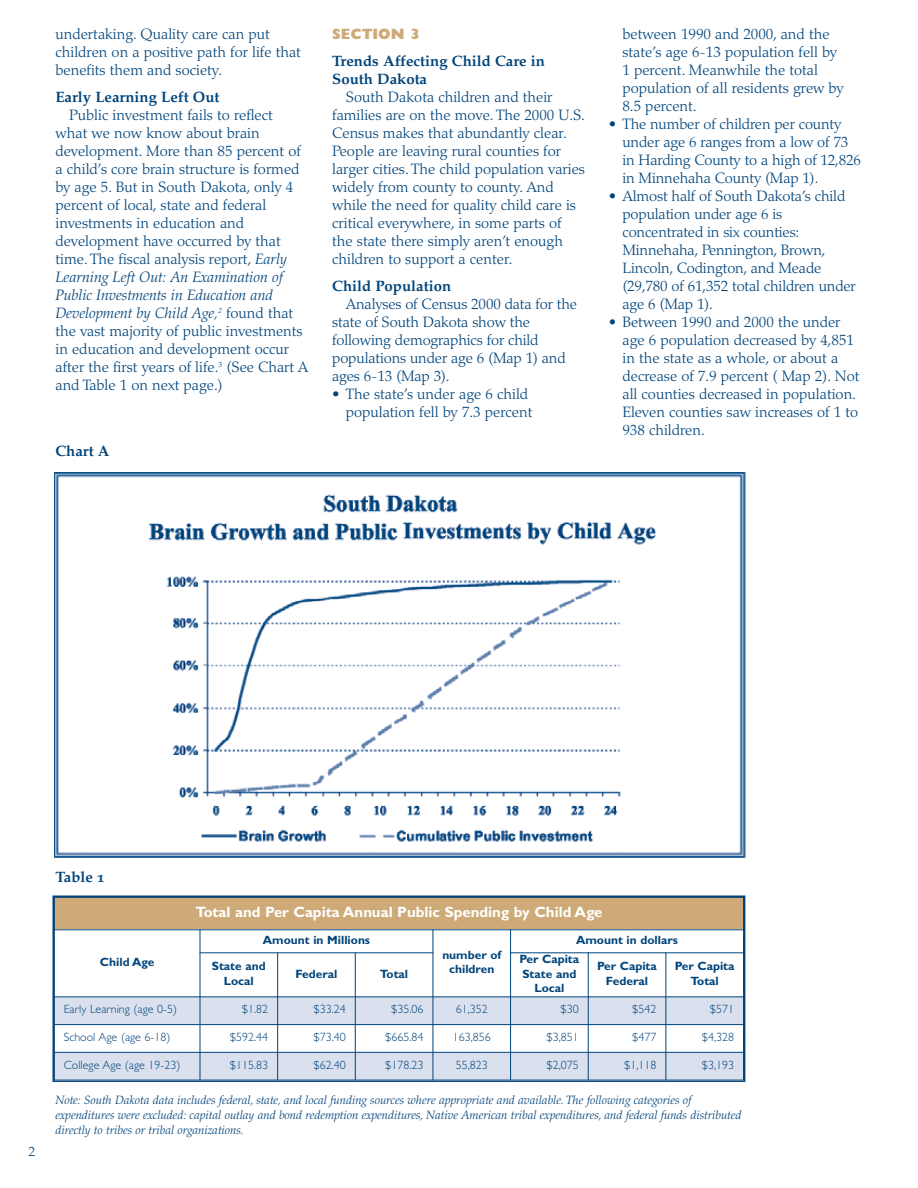
<style>
.page{position:relative;width:918px;height:1188px;background:#fff}
.page>*{position:absolute;margin:0;border:0;box-sizing:border-box;transform-origin:0 0}
.t1{font:300 15px/18px "Palatino";color:#00447b}
.t2{font:15px/18px "Palatino Bold Os F";color:#00447b}
.t3{font:700 15px "Gill Sans";color:#fff}
.t4{font:800 15px "Gill Sans";color:#ceaa78}
.t5{font:300 13.5px "Palatino";color:#00447b}
.t6{font:italic 300 12px/15px "Palatino";color:#00447b}
.t7{font:300 12px "Gill Sans";color:#00447b}
.t8{font:700 12px/14.4px "Gill Sans";color:#00447b;text-align:center}
.s1{font-style:italic}
</style>
<div class="page">
<div style="left:54px;top:897px;width:690px;height:33px;background:#ceaa78"></div>
<div style="left:54px;top:997px;width:146px;height:28px;background:#dae0ed"></div>
<div style="left:200px;top:997px;width:78px;height:28px;background:#dae0ed"></div>
<div style="left:278px;top:997px;width:77px;height:28px;background:#dae0ed"></div>
<div style="left:355px;top:997px;width:78px;height:28px;background:#dae0ed"></div>
<div style="left:433px;top:997px;width:78px;height:28px;background:#dae0ed"></div>
<div style="left:511px;top:997px;width:77px;height:28px;background:#dae0ed"></div>
<div style="left:588px;top:997px;width:78px;height:28px;background:#dae0ed"></div>
<div style="left:666px;top:997px;width:78px;height:28px;background:#dae0ed"></div>
<div style="left:54px;top:1052px;width:146px;height:28px;background:#dae0ed"></div>
<div style="left:200px;top:1052px;width:78px;height:28px;background:#dae0ed"></div>
<div style="left:278px;top:1052px;width:77px;height:28px;background:#dae0ed"></div>
<div style="left:355px;top:1052px;width:78px;height:28px;background:#dae0ed"></div>
<div style="left:433px;top:1052px;width:78px;height:28px;background:#dae0ed"></div>
<div style="left:511px;top:1052px;width:77px;height:28px;background:#dae0ed"></div>
<div style="left:588px;top:1052px;width:78px;height:28px;background:#dae0ed"></div>
<div style="left:666px;top:1052px;width:78px;height:28px;background:#dae0ed"></div>
<hr style="left:54px;top:897px;width:1px;height:183px;background:#00447b">
<hr style="left:200px;top:929px;width:1px;height:151px;background:#00447b">
<hr style="left:277px;top:952px;width:1px;height:128px;background:#00447b">
<hr style="left:355px;top:952px;width:1px;height:128px;background:#00447b">
<hr style="left:433px;top:929px;width:1px;height:151px;background:#00447b">
<hr style="left:510px;top:929px;width:1px;height:151px;background:#00447b">
<hr style="left:588px;top:952px;width:1px;height:128px;background:#00447b">
<hr style="left:666px;top:952px;width:1px;height:128px;background:#00447b">
<hr style="left:743px;top:897px;width:1px;height:183px;background:#00447b">
<hr style="left:54px;top:897px;width:690px;height:1px;background:#00447b">
<hr style="left:54px;top:929px;width:690px;height:1px;background:#00447b">
<hr style="left:200px;top:952px;width:233px;height:1px;background:#00447b">
<hr style="left:510px;top:952px;width:234px;height:1px;background:#00447b">
<hr style="left:54px;top:996px;width:690px;height:1px;background:#00447b">
<hr style="left:54px;top:1024px;width:690px;height:1px;background:#00447b">
<hr style="left:54px;top:1052px;width:690px;height:1px;background:#00447b">
<hr style="left:54px;top:1080px;width:690px;height:1px;background:#00447b">
<img style="left:54px;top:473px;width:691px;height:385px">
<p class="t1" style="left:56px;top:27px;width:247px">undertaking. Quality care can put children on a positive path for life that benefits them and society.</p>
<p class="t2" style="left:56px;top:90px;width:165px">Early Learning Left Out</p>
<p class="t1" style="left:55px;top:108px;width:254px;text-indent:14px">Public investment fails to reflect what we now know about brain development. More than 85 percent of a child’s core brain structure is formed by age 5. But in South Dakota, only 4 percent of local, state and federal investments in education and development have occurred by that time. The fiscal analysis report, <span class="s1">Early Learning Left Out: An Examination of Public Investments in Education and Development by Child Age,</span><sup>2</sup> found that the vast majority of public investments in education and development occur after the first years of life.<sup>3</sup> (See Chart A and Table 1 on next page.)</p>
<p class="t2" style="left:56px;top:444px;width:56px">Chart A</p>
<p class="t4" style="left:332px;top:28px;width:90px">SECTION 3</p>
<p class="t2" style="left:332px;top:53px;width:214px">Trends Affecting Child Care in<br>South Dakota</p>
<p class="t1" style="left:332px;top:89px;width:254px;text-indent:14px">South Dakota children and their families are on the move. The 2000 U.S.<br>Census makes that abundantly clear.<br>People are leaving rural counties for larger cities. The child population varies widely from county to county. And while the need for quality child care is critical everywhere, in some parts of the state there simply aren’t enough children to support a center.</p>
<p class="t2" style="left:332px;top:278px;width:121px">Child Population</p>
<p class="t1" style="left:332px;top:296px;width:246px;text-indent:14px">Analyses of Census 2000 data for the state of South Dakota show the following demographics for child populations under age 6 (Map 1) and ages 6-13 (Map 3).</p>
<p class="t1" style="left:332px;top:386px;width:202px;text-align:right">• The state’s under age 6 child population fell by 7.3 percent</p>
<p class="t1" style="left:622px;top:27px;width:223px">between 1990 and 2000, and the state’s age 6-13 population fell by<br>1 percent. Meanwhile the total population of all residents grew by<br>8.5 percent.</p>
<p class="t1" style="left:622px;top:117px;width:240px;text-indent:-14px">• The number of children per county under age 6 ranges from a low of 73 in Harding County to a high of 12,826 in Minnehaha County (Map 1).</p>
<p class="t1" style="left:622px;top:189px;width:235px;text-indent:-14px">• Almost half of South Dakota’s child population under age 6 is concentrated in six counties:<br>Minnehaha, Pennington, Brown,<br>Lincoln, Codington, and Meade (29,780 of 61,352 total children under age 6 (Map 1).</p>
<p class="t1" style="left:622px;top:315px;width:239px;text-indent:-14px">• Between 1990 and 2000 the under age 6 population decreased by 4,851 in the state as a whole, or about a decrease of 7.9 percent ( Map 2). Not all counties decreased in population.<br>Eleven counties saw increases of 1 to<br>938 children.</p>
<p class="t5" style="left:28px;top:1146px;width:8px">2</p>
<p class="t2" style="left:56px;top:870px;width:51px">Table 1</p>
<p class="t8" style="left:100px;top:956px;width:56px">Child Age</p>
<p class="t3" style="left:195px;top:907px;width:409px">Total and Per Capita Annual Public Spending by Child Age</p>
<p class="t8" style="left:263px;top:934px;width:109px">Amount in Millions</p>
<p class="t8" style="left:212px;top:960px;width:55px">State and<br>Local</p>
<p class="t8" style="left:295px;top:968px;width:44px">Federal</p>
<p class="t8" style="left:380px;top:968px;width:30px">Total</p>
<p class="t8" style="left:442px;top:949px;width:60px">number of children</p>
<p class="t8" style="left:576px;top:934px;width:103px">Amount in dollars</p>
<p class="t8" style="left:520px;top:953px;width:61px">Per Capita<br>State and<br>Local</p>
<p class="t8" style="left:597px;top:960px;width:61px">Per Capita<br>Federal</p>
<p class="t8" style="left:675px;top:960px;width:61px">Per Capita<br>Total</p>
<p class="t7" style="left:64px;top:1005px;width:115px">Early Learning (age 0-5)</p>
<p class="t7" style="left:242px;top:1005px;width:28px">$1.82</p>
<p class="t7" style="left:314px;top:1005px;width:34px">$33.24</p>
<p class="t7" style="left:391px;top:1005px;width:34px">$35.06</p>
<p class="t7" style="left:456px;top:1005px;width:34px">61,352</p>
<p class="t7" style="left:561px;top:1005px;width:20px">$30</p>
<p class="t7" style="left:632px;top:1005px;width:26px">$542</p>
<p class="t7" style="left:710px;top:1005px;width:26px">$571</p>
<p class="t7" style="left:64px;top:1033px;width:108px">School Age (age 6-18)</p>
<p class="t7" style="left:230px;top:1033px;width:40px">$592.44</p>
<p class="t7" style="left:314px;top:1033px;width:34px">$73.40</p>
<p class="t7" style="left:385px;top:1033px;width:40px">$665.84</p>
<p class="t7" style="left:453px;top:1033px;width:40px">163,856</p>
<p class="t7" style="left:546px;top:1033px;width:34px">$3,851</p>
<p class="t7" style="left:632px;top:1033px;width:26px">$477</p>
<p class="t7" style="left:702px;top:1033px;width:34px">$4,328</p>
<p class="t7" style="left:64px;top:1061px;width:118px">College Age (age 19-23)</p>
<p class="t7" style="left:230px;top:1061px;width:40px">$115.83</p>
<p class="t7" style="left:314px;top:1061px;width:34px">$62.40</p>
<p class="t7" style="left:385px;top:1061px;width:40px">$178.23</p>
<p class="t7" style="left:456px;top:1061px;width:34px">55,823</p>
<p class="t7" style="left:546px;top:1061px;width:34px">$2,075</p>
<p class="t7" style="left:624px;top:1061px;width:34px">$1,118</p>
<p class="t7" style="left:702px;top:1061px;width:34px">$3,193</p>
<p class="t6" style="left:56px;top:1094px;width:687px">Note: South Dakota data includes federal, state, and local funding sources where appropriate and available. The following categories of expenditures were excluded: capital outlay and bond redemption expenditures, Native American tribal expenditures, and federal funds distributed directly to tribes or tribal organizations.</p>
</div>
